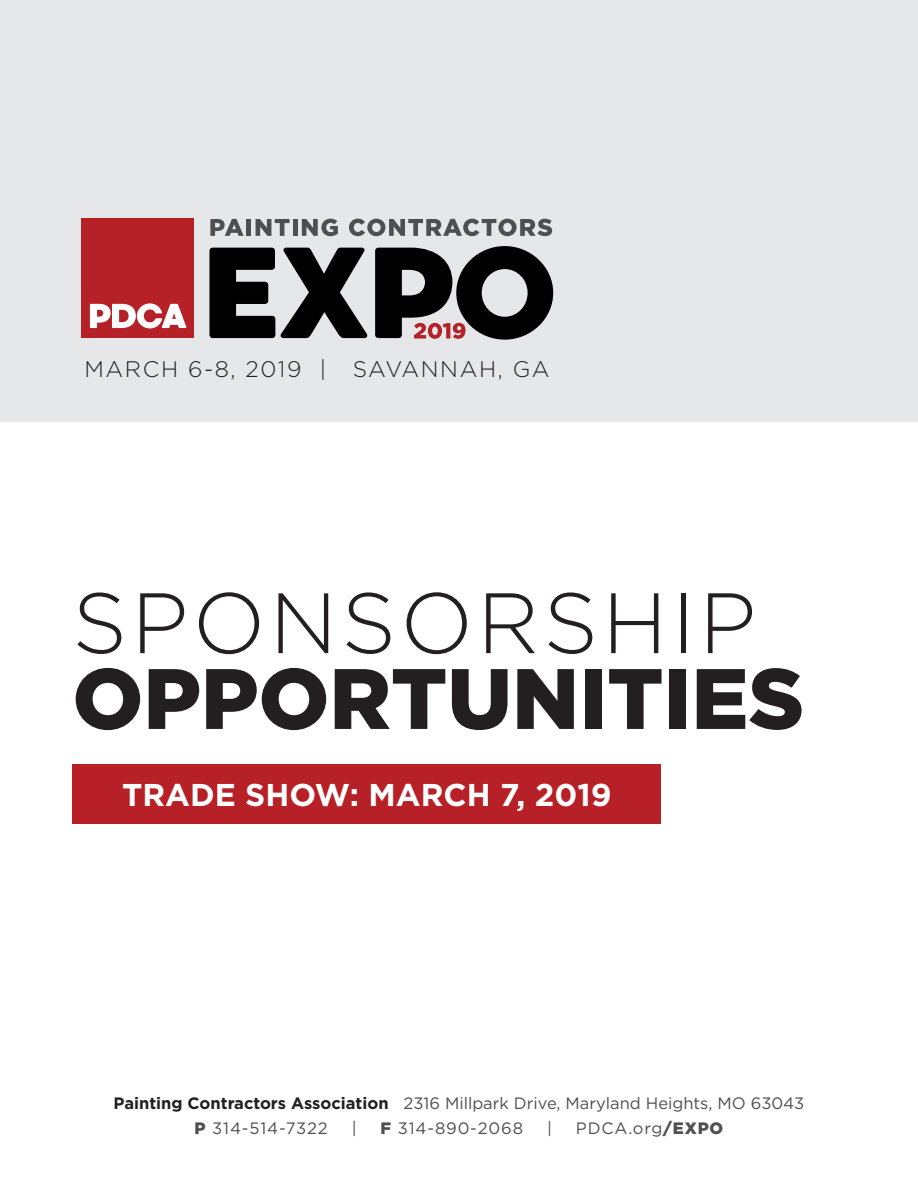
<style>
.page{position:relative;width:918px;height:1188px;background:#fff}
.page>*{position:absolute;margin:0;border:0;box-sizing:border-box;transform-origin:0 0}
.t1{font:900 85.5px "Gotham";color:#231f20}
.t2{font:300 85.5px "Gotham";letter-spacing:.05em;color:#231f20}
.t3{font:700 31.5px "Gotham";color:#fff}
.Text{font:300 22.5px "Gotham";letter-spacing:.07em;color:#231f20}
.t4{font:16.5px "Gotham";color:#4f4f4f}
.t5{font:16.5px "Gotham";letter-spacing:.05em;color:#4f4f4f}
.s1{font-weight:700;color:#231f20}
.s2{font-weight:900}
</style>
<div class="page">
<div style="left:0;top:0;width:918px;height:422px;background:#e6e7e9"></div>
<svg style="left:210px;top:219px;width:34px;height:17px"></svg>
<hr style="left:247px;top:219px;width:4px;height:17px;background:#4f4f4f">
<svg style="left:256px;top:219px;width:34px;height:17px"></svg>
<div style="left:293px;top:219px;width:5px;height:17px;background:#4f4f4f"></div>
<svg style="left:302px;top:219px;width:36px;height:17px"></svg>
<svg style="left:349px;top:219px;width:203px;height:17px"></svg>
<svg style="left:209px;top:248px;width:159px;height:90px"></svg>
<svg style="left:375px;top:246px;width:178px;height:94px"></svg>
<div style="left:81px;top:218px;width:113px;height:120px;background:#b52126"></div>
<svg style="left:90px;top:303px;width:97px;height:25px"></svg>
<div style="left:72px;top:764px;width:589px;height:60px;background:#b62026"></div>
<p class="Text" style="left:84px;top:355px;width:467px">MARCH 6-8, 2019 | SAVANNAH, GA</p>
<p class="t2" style="left:72px;top:569px;width:685px">SPONSORSHIP</p>
<p class="t1" style="left:72px;top:640px;width:733px">OPPORTUNITIES</p>
<p class="t3" style="left:122px;top:774px;width:491px">TRADE SHOW: MARCH 7, 2019</p>
<p class="t4" style="left:114px;top:1092px;width:692px"><span class="s1">Painting Contractors Association</span> 2316 Millpark Drive, Maryland Heights, MO 63043</p>
<p class="t5" style="left:195px;top:1118px;width:135px"><span class="s2">P</span> 314-514-7322</p>
<p class="t4" style="left:352px;top:1118px;width:6px">|</p>
<p class="t5" style="left:381px;top:1118px;width:144px"><span class="s2">F</span> 314-890-2068</p>
<p class="t4" style="left:547px;top:1118px;width:6px">|</p>
<p class="t4" style="left:576px;top:1118px;width:149px">PDCA.org<span class="s2">/EXPO</span></p>
</div>
